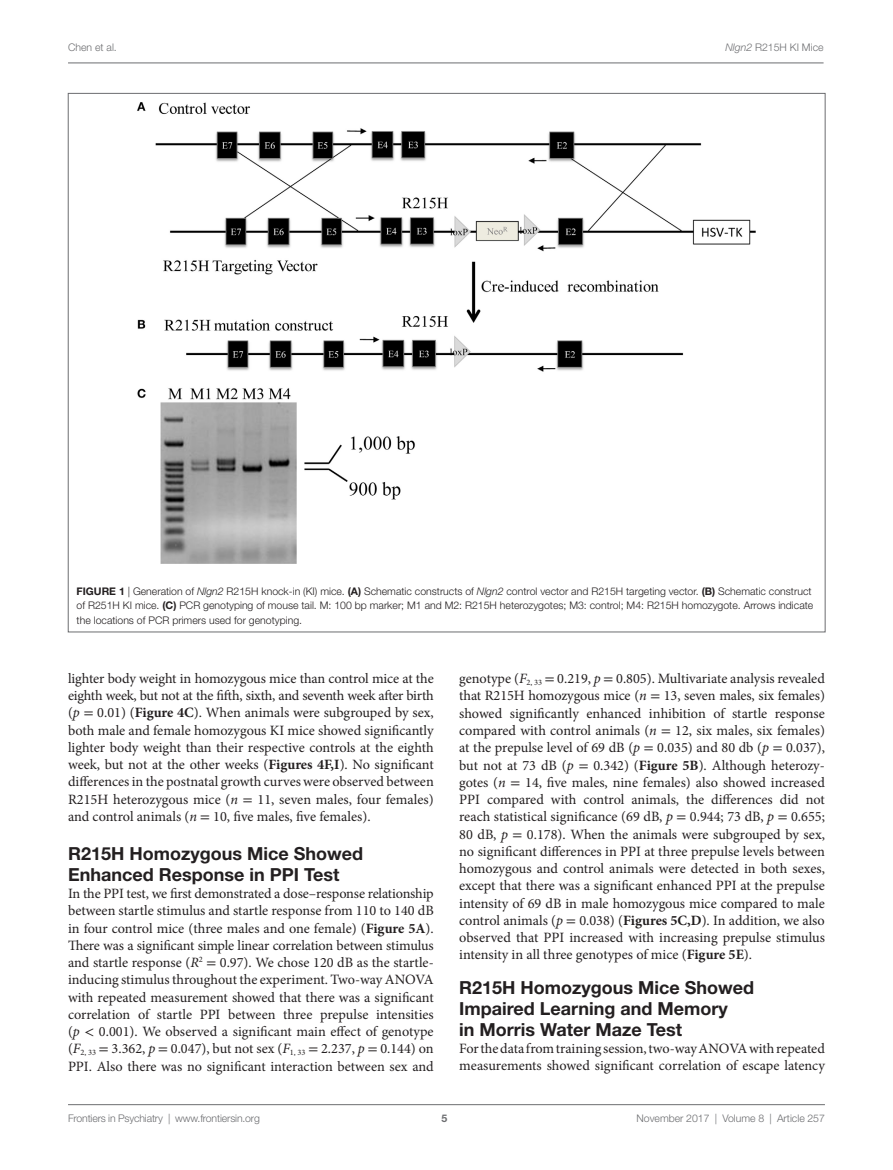
<style>
.page{position:relative;width:893px;height:1170px;background:#fff}
.page>*{position:absolute;margin:0;border:0;box-sizing:border-box;transform-origin:0 0}
.t1{font:700 18px/21px "Helvetica Neue LT Std";color:#231f20}
.t2{font:14.25px/17.2px "Minion Pro";color:#231f20;text-align:justify}
.t3{font:300 10.5px/14.2px "Helvetica Neue LT Std";color:#231f20}
.t4{font:300 10.5px "Helvetica Neue LT Std";color:#6c6d70}
.t5{font:700 10.5px "Helvetica Neue LT Std";color:#6c6d70}
.s1{font-style:italic}
.s2{font-weight:700}
.s3{font-family:"STIX General"}
</style>
<div class="page">
<img style="left:137px;top:102px;width:619px;height:462px">
<hr style="left:68px;top:1104px;width:757px;height:1px;background:#6c6d70">
<hr style="left:68px;top:63px;width:755px;height:1px;background:#6c6d70">
<p class="t4" style="left:68px;top:41px;width:50px">Chen et al.</p>
<p class="t4" style="left:725px;top:41px;width:100px"><span class="s1">Nlgn2</span> R215H KI Mice</p>
<p class="t3" style="left:77px;top:584px;width:738px"><span class="s2">Figure 1</span> | Generation of <span class="s1">Nlgn2</span> R215H knock-in (KI) mice. <span class="s2">(A)</span> Schematic constructs of <span class="s1">Nlgn2</span> control vector and R215H targeting vector. <span class="s2">(B)</span> Schematic construct of R251H KI mice. <span class="s2">(C)</span> PCR genotyping of mouse tail. M: 100 bp marker; M1 and M2: R215H heterozygotes; M3: control; M4: R215H homozygote. Arrows indicate the locations of PCR primers used for genotyping.</p>
<p class="t2" style="left:68px;top:669px;width:367px">lighter body weight in homozygous mice than control mice at the eighth week, but not at the fifth, sixth, and seventh week after birth (<span class="s1">p</span> <span class="s3">=</span> 0.01) (<span class="s2">Figure 4C</span>). When animals were subgrouped by sex, both male and female homozygous KI mice showed significantly lighter body weight than their respective controls at the eighth week, but not at the other weeks (<span class="s2">Figures 4F,I</span>). No significant differences in the postnatal growth curves were observed between R215H heterozygous mice (<span class="s1">n</span> <span class="s3">=</span> 11, seven males, four females) and control animals (<span class="s1">n</span> <span class="s3">=</span> 10, five males, five females).</p>
<p class="t1" style="left:68px;top:842px;width:297px">R215H Homozygous Mice Showed<br>Enhanced Response in PPI Test</p>
<p class="t2" style="left:68px;top:884px;width:367px">In the PPI test, we first demonstrated a dose–response relationship between startle stimulus and startle response from 110 to 140 dB in four control mice (three males and one female) (<span class="s2">Figure 5A</span>).<br>There was a significant simple linear correlation between stimulus and startle response (<span class="s1">R</span><sup>2</sup> <span class="s3">=</span> 0.97). We chose 120 dB as the startle&shy;inducing stimulus throughout the experiment. Two-way ANOVA with repeated measurement showed that there was a significant correlation of startle PPI between three prepulse intensities (<span class="s1">p</span> <span class="s3">&lt;</span> 0.001). We observed a significant main effect of genotype (<span class="s1">F</span><sub>2,</sub> <sub>33</sub> <span class="s3">=</span> 3.362, <span class="s1">p</span> <span class="s3">=</span> 0.047), but not sex (<span class="s1">F</span><sub>1,</sub> <sub>33</sub> <span class="s3">=</span> 2.237, <span class="s1">p</span> <span class="s3">=</span> 0.144) on PPI. Also there was no significant interaction between sex and</p>
<p class="t2" style="left:459px;top:670px;width:367px">genotype (<span class="s1">F</span><sub>2,</sub> <sub>33</sub> <span class="s3">=</span> 0.219, <span class="s1">p</span> <span class="s3">=</span> 0.805). Multivariate analysis revealed that R215H homozygous mice (<span class="s1">n</span> <span class="s3">=</span> 13, seven males, six females) showed significantly enhanced inhibition of startle response compared with control animals (<span class="s1">n</span> <span class="s3">=</span> 12, six males, six females) at the prepulse level of 69 dB (<span class="s1">p</span> <span class="s3">=</span> 0.035) and 80 db (<span class="s1">p</span> <span class="s3">=</span> 0.037), but not at 73 dB (<span class="s1">p</span> <span class="s3">=</span> 0.342) (<span class="s2">Figure 5B</span>). Although heterozy&shy;gotes (<span class="s1">n</span> <span class="s3">=</span> 14, five males, nine females) also showed increased PPI compared with control animals, the differences did not reach statistical significance (69 dB, <span class="s1">p</span> <span class="s3">=</span> 0.944; 73 dB, <span class="s1">p</span> <span class="s3">=</span> 0.655; 80 dB, <span class="s1">p</span> <span class="s3">=</span> 0.178). When the animals were subgrouped by sex, no significant differences in PPI at three prepulse levels between homozygous and control animals were detected in both sexes, except that there was a significant enhanced PPI at the prepulse intensity of 69 dB in male homozygous mice compared to male control animals (<span class="s1">p</span> <span class="s3">=</span> 0.038) (<span class="s2">Figures 5C,D</span>). In addition, we also observed that PPI increased with increasing prepulse stimulus intensity in all three genotypes of mice (<span class="s2">Figure 5E</span>).</p>
<p class="t1" style="left:459px;top:976px;width:297px">R215H Homozygous Mice Showed<br>Impaired Learning and Memory<br>in Morris Water Maze Test</p>
<p class="t2" style="left:459px;top:1039px;width:367px">For the data from training session, two-way ANOVA with repeated measurements showed significant correlation of escape latency</p>
<p class="t4" style="left:68px;top:1111px;width:193px">Frontiers in Psychiatry | www.frontiersin.org</p>
<p class="t4" style="left:636px;top:1111px;width:190px">November 2017 | Volume 8 | Article 257</p>
<p class="t5" style="left:441px;top:1111px;width:7px">5</p>
</div>
